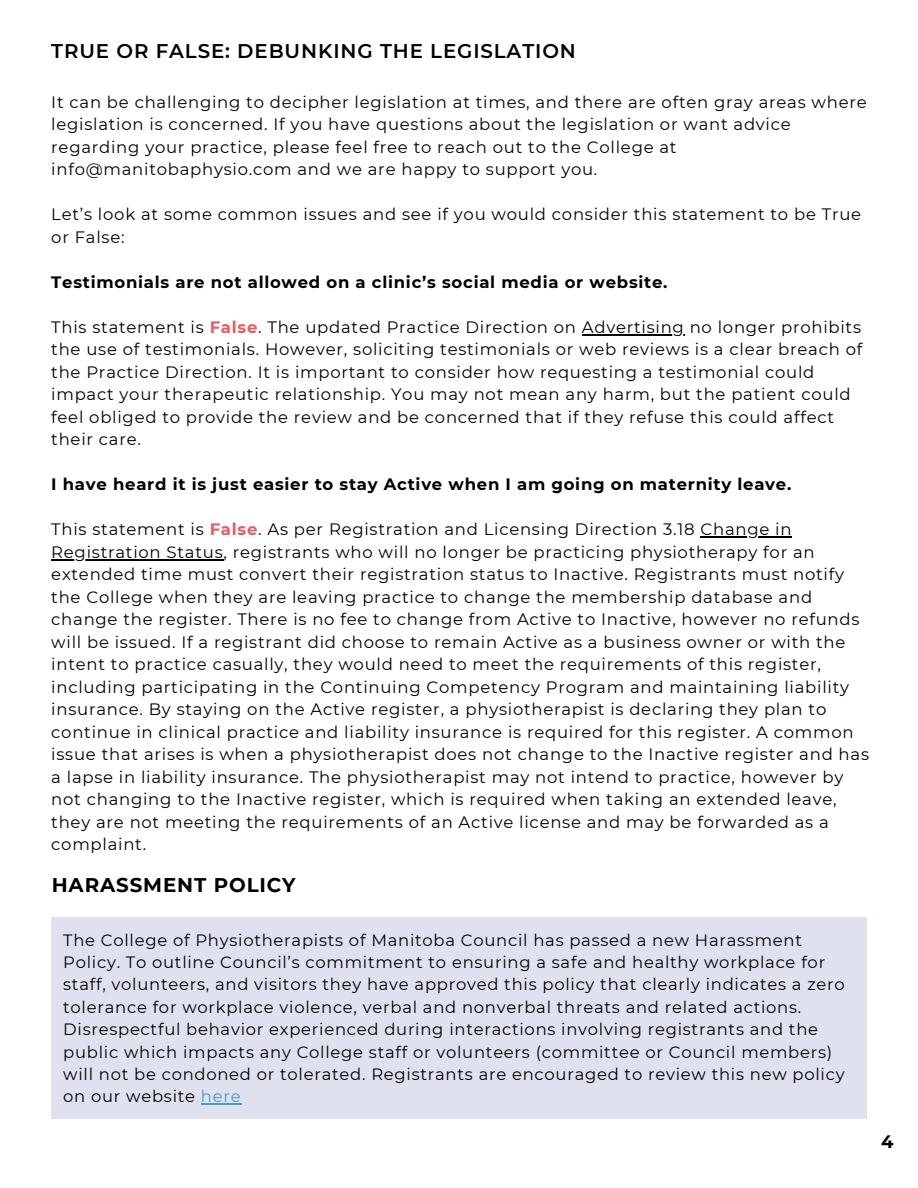
<style>
.page{position:relative;width:918px;height:1188px;background:#fff}
.page>*{position:absolute;margin:0;border:0;box-sizing:border-box;transform-origin:0 0}
.t1{font:600 19.8px "Montserrat";letter-spacing:.045em;color:#000}
.t2{font:700 19.8px "Montserrat";letter-spacing:.045em;color:#000}
.t3{font:700 18px "Montserrat";color:#000}
.t4{font:16.5px/22.5px "Montserrat";letter-spacing:.045em;color:#000}
.t5{font:700 16.5px "Montserrat";letter-spacing:.045em;color:#000}
.t6{font:16.35px/22.4px "Montserrat";letter-spacing:.045em;color:#000}
.s1{font-weight:700;color:#ec5961}
.s2{color:#469ec6}
</style>
<div class="page">
<hr style="left:582px;top:334px;width:103px;height:1px;background:#000">
<hr style="left:701px;top:537px;width:91px;height:1px;background:#000">
<hr style="left:51px;top:559px;width:173px;height:1px;background:#000">
<div style="left:51px;top:918px;width:816px;height:201px;background:#dfe1ef"></div>
<hr style="left:201px;top:1103px;width:40px;height:2px;background:#469ec6">
<h1 class="t1" style="left:51px;top:39px;width:526px">TRUE OR FALSE: DEBUNKING THE LEGISLATION</h1>
<p class="t4" style="left:51px;top:91px;width:817px">It can be challenging to decipher legislation at times, and there are often gray areas where legislation is concerned. If you have questions about the legislation or want advice regarding your practice, please feel free to reach out to the College at info@manitobaphysio.com and we are happy to support you.</p>
<p class="t4" style="left:51px;top:203px;width:811px">Let’s look at some common issues and see if you would consider this statement to be True or False:</p>
<h2 class="t5" style="left:51px;top:272px;width:618px">Testimonials are not allowed on a clinic’s social media or website.</h2>
<p class="t4" style="left:51px;top:316px;width:811px">This statement is <span class="s1">False</span>. The updated Practice Direction on Advertising no longer prohibits</p>
<p class="t4" style="left:51px;top:338px;width:813px">the use of testimonials. However, soliciting testimonials or web reviews is a clear breach of the Practice Direction. It is important to consider how requesting a testimonial could impact your therapeutic relationship. You may not mean any harm, but the patient could feel obliged to provide the review and be concerned that if they refuse this could affect their care.</p>
<p class="t5" style="left:51px;top:474px;width:742px">I have heard it is just easier to stay Active when I am going on maternity leave.</p>
<p class="t4" style="left:51px;top:518px;width:742px">This statement is <span class="s1">False</span>. As per Registration and Licensing Direction 3.18 Change in</p>
<h1 class="t4" style="left:51px;top:541px;width:819px">Registration Status, registrants who will no longer be practicing physiotherapy for an extended time must convert their registration status to Inactive. Registrants must notify the College when they are leaving practice to change the membership database and change the register. There is no fee to change from Active to Inactive, however no refunds will be issued. If a registrant did choose to remain Active as a business owner or with the intent to practice casually, they would need to meet the requirements of this register, including participating in the Continuing Competency Program and maintaining liability insurance. By staying on the Active register, a physiotherapist is declaring they plan to continue in clinical practice and liability insurance is required for this register. A common issue that arises is when a physiotherapist does not change to the Inactive register and has a lapse in liability insurance. The physiotherapist may not intend to practice, however by not changing to the Inactive register, which is required when taking an extended leave, they are not meeting the requirements of an Active license and may be forwarded as a complaint.</h1>
<p class="t2" style="left:52px;top:872px;width:245px">HARASSMENT POLICY</p>
<p class="t6" style="left:63px;top:929px;width:783px">The College of Physiotherapists of Manitoba Council has passed a new Harassment Policy. To outline Council’s commitment to ensuring a safe and healthy workplace for staff, volunteers, and visitors they have approved this policy that clearly indicates a zero tolerance for workplace violence, verbal and nonverbal threats and related actions.<br>Disrespectful behavior experienced during interactions involving registrants and the public which impacts any College staff or volunteers (committee or Council members) will not be condoned or tolerated. Registrants are encouraged to review this new policy on our website <span class="s2">here</span></p>
<p class="t3" style="left:881px;top:1131px;width:14px">4</p>
</div>
